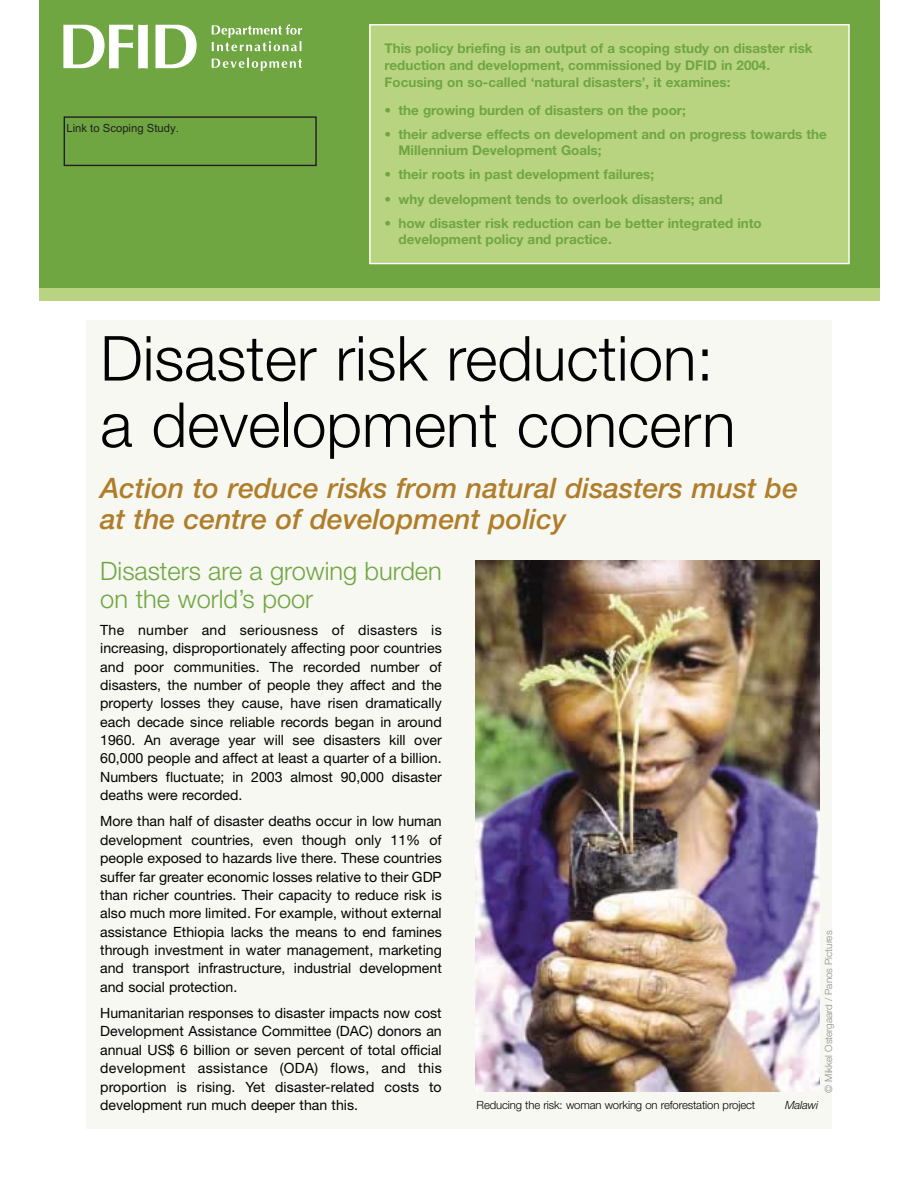
<style>
.page{position:relative;width:918px;height:1188px;background:#fff}
.page>*{position:absolute;margin:0;border:0;box-sizing:border-box;transform-origin:0 0}
.t1{font:300 62.1px/66.4px "Helvetica Neue";color:#010202}
.t2{font:italic 500 28.2px/31px "Helvetica Neue";color:#b07d2b}
.t3{font:300 25.5px/28.2px "Helvetica Neue";color:#6fa642}
.t4{font:14.1px/18.3px "Helvetica Neue";color:#010202;text-align:justify}
.t5{font:700 13.35px/17px "Helvetica Neue";color:#6fa642}
.t6{font:300 11.25px "Helvetica Neue";letter-spacing:-.01em;color:#010202}
.t7{font:11.25px "Arial";color:#231f20}
.t8{font:italic 300 11.25px "Helvetica Neue";letter-spacing:-.01em;color:#010202}
.t9{font:300 9.9px "Helvetica Neue";color:#8f8f8f}
</style>
<div class="page">
<div style="left:39px;top:0;width:840px;height:288px;background:#6fa642"></div>
<div style="left:39px;top:288px;width:840px;height:12px;background:#b9d481"></div>
<div style="left:87px;top:320px;width:745px;height:809px;background:#f7f8f1"></div>
<svg style="left:63px;top:25px;width:85px;height:44px"></svg>
<svg style="left:155px;top:25px;width:42px;height:43px"></svg>
<svg style="left:212px;top:24px;width:90px;height:27px"></svg>
<svg style="left:212px;top:58px;width:90px;height:13px"></svg>
<div style="left:370px;top:25px;width:479px;height:239px;background:#b9d481"></div>
<div style="left:369px;top:24px;width:481px;height:240px;border:1px solid #fff"></div>
<img style="left:475px;top:561px;width:345px;height:531px">
<div style="left:64px;top:116px;width:253px;height:50px;border:1px solid #231f20"></div>
<p class="t7" style="left:66px;top:124px;width:114px">Link to Scoping Study.</p>
<p class="t5" style="left:385px;top:41px;width:430px">This policy briefing is an output of a scoping study on disaster risk reduction and development, commissioned by DFID in 2004.<br>Focusing on so-called ‘natural disasters’, it examines:</p>
<p class="t5" style="left:385px;top:103px;width:303px">• the growing burden of disasters on the poor;</p>
<p class="t5" style="left:398px;top:128px;width:430px;line-height:16px;text-indent:-14px">• their adverse effects on development and on progress towards the<br>Millennium Development Goals;</p>
<p class="t5" style="left:385px;top:167px;width:271px">• their roots in past development failures;</p>
<p class="t5" style="left:385px;top:192px;width:340px">• why development tends to overlook disasters; and</p>
<p class="t5" style="left:398px;top:216px;width:365px;line-height:16px;text-indent:-14px">• how disaster risk reduction can be better integrated into development policy and practice.</p>
<h1 class="t1" style="left:100px;top:331px;width:637px">Disaster risk reduction: a development concern</h1>
<h2 class="t2" style="left:100px;top:475px;width:699px">Action to reduce risks from natural disasters must be at the centre of development policy</h2>
<h3 class="t3" style="left:100px;top:559px;width:343px">Disasters are a growing burden on the world’s poor</h3>
<p class="t4" style="left:100px;top:622px;width:343px">The number and seriousness of disasters is increasing, disproportionately affecting poor countries and poor communities. The recorded number of disasters, the number of people they affect and the property losses they cause, have risen dramatically each decade since reliable records began in around 1960. An average year will see disasters kill over 60,000 people and affect at least a quarter of a billion.<br>Numbers fluctuate; in 2003 almost 90,000 disaster deaths were recorded.</p>
<p class="t4" style="left:100px;top:814px;width:343px">More than half of disaster deaths occur in low human development countries, even though only 11% of people exposed to hazards live there. These countries suffer far greater economic losses relative to their GDP than richer countries. Their capacity to reduce risk is also much more limited. For example, without external assistance Ethiopia lacks the means to end famines through investment in water management, marketing and transport infrastructure, industrial development and social protection.</p>
<p class="t4" style="left:100px;top:1005px;width:343px">Humanitarian responses to disaster impacts now cost Development Assistance Committee (DAC) donors an annual US$ 6 billion or seven percent of total official development assistance (ODA) flows, and this proportion is rising. Yet disaster-related costs to development run much deeper than this.</p>
<p class="t9" style="left:825px;top:1093px;width:164px;rotate:-90deg">© Mikkel Ostergaard / Panos Pictures</p>
<p class="t6" style="left:477px;top:1101px;width:280px">Reducing the risk: woman working on reforestation project</p>
<p class="t8" style="left:785px;top:1101px;width:35px">Malawi</p>
</div>
